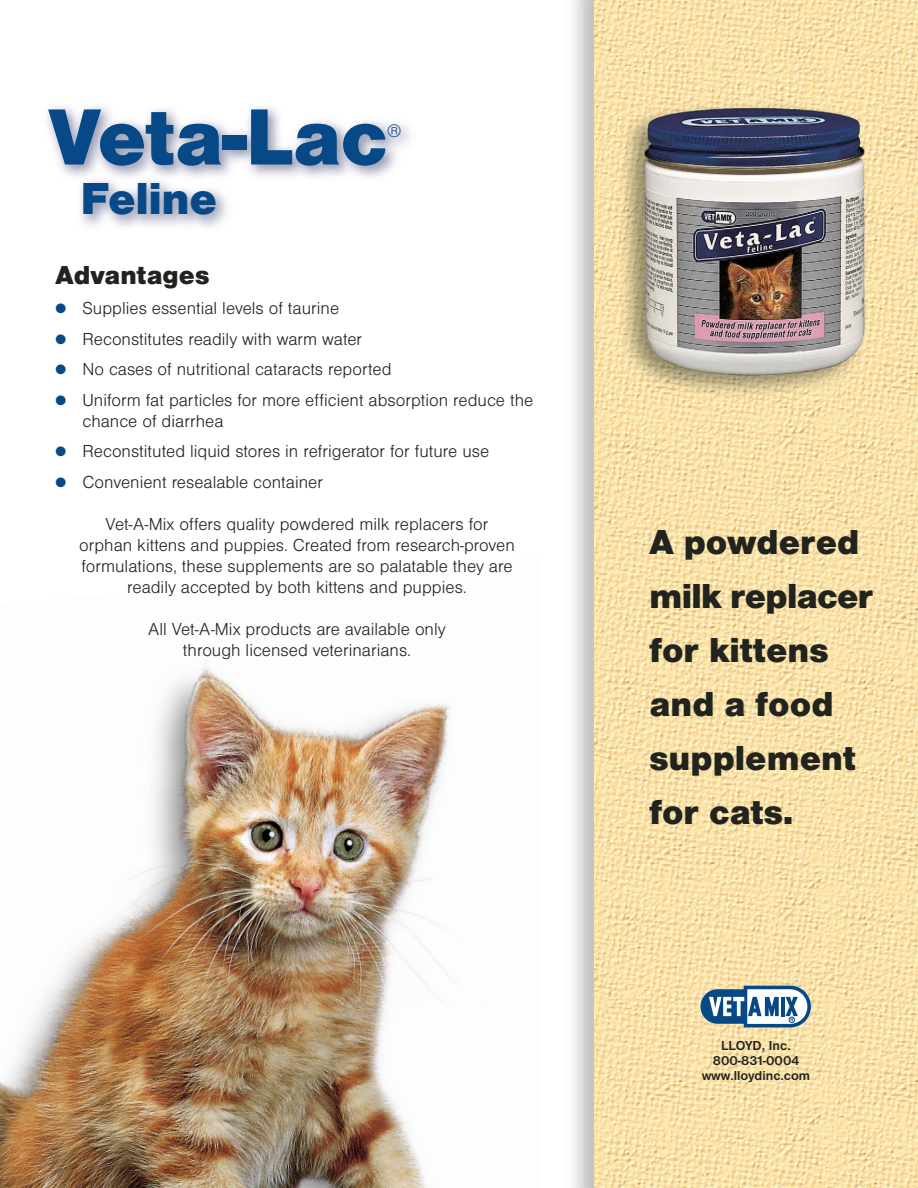
<style>
.page{position:relative;width:918px;height:1188px;background:#fff}
.page>*{position:absolute;margin:0;border:0;box-sizing:border-box;transform-origin:0 0}
.t1{font:82.5px "Nimbus San D Blac";letter-spacing:-.01em;color:#074986}
.t2{font:46.5px "Nimbus San D Blac";letter-spacing:-.01em;color:#074986}
.t3{font:36px/54px "Nimbus San D Blac";color:#20231e}
.t4{font:27px "Nimbus San D Blac";color:#20231e}
.t5{font:18.75px "Nimbus San D Ligh";color:#074986}
.t6{font:18px/21px "Nimbus San D Ligh";color:#20231e;text-align:center}
.t7{font:700 13.5px/15px "Nimbus San D";color:#20231e;text-align:center}
.s1{color:#074986}
</style>
<div class="page">
<img style="left:0;top:663px;width:451px;height:525px">
<img style="left:594px;top:0;width:324px;height:1188px">
<img style="left:47px;top:106px;width:363px;height:121px">
<svg style="left:701px;top:986px;width:110px;height:42px"></svg>
<h1 class="t1" style="left:49px;top:110px;width:341px">Veta-Lac</h1>
<p class="t5" style="left:387px;top:125px;width:16px">®</p>
<h2 class="t2" style="left:81px;top:184px;width:138px">Feline</h2>
<h3 class="t4" style="left:56px;top:266px;width:155px">Advantages</h3>
<p class="t6" style="left:56px;top:299px;width:285px"><span class="s1">●</span> Supplies essential levels of taurine</p>
<p class="t6" style="left:56px;top:330px;width:308px"><span class="s1">●</span> Reconstitutes readily with warm water</p>
<p class="t6" style="left:56px;top:360px;width:338px"><span class="s1">●</span> No cases of nutritional cataracts reported</p>
<p class="t6" style="left:82px;top:391px;width:452px;text-align:left;text-indent:-27px"><span class="s1">●</span> Uniform fat particles for more efficient absorption reduce the chance of diarrhea</p>
<p class="t6" style="left:56px;top:442px;width:435px"><span class="s1">●</span> Reconstituted liquid stores in refrigerator for future use</p>
<p class="t6" style="left:56px;top:473px;width:269px"><span class="s1">●</span> Convenient resealable container</p>
<p class="t6" style="left:79px;top:515px;width:437px">Vet-A-Mix offers quality powdered milk replacers for orphan kittens and puppies. Created from research-proven formulations, these supplements are so palatable they are readily accepted by both kittens and puppies.</p>
<p class="t6" style="left:148px;top:620px;width:299px">All Vet-A-Mix products are available only through licensed veterinarians.</p>
<h3 class="t3" style="left:649px;top:519px;width:226px">A powdered milk replacer for kittens and a food supplement for cats.</h3>
<p class="t7" style="left:702px;top:1039px;width:110px">LLOYD, Inc.<br>800-831-0004 www.lloydinc.com</p>
</div>
